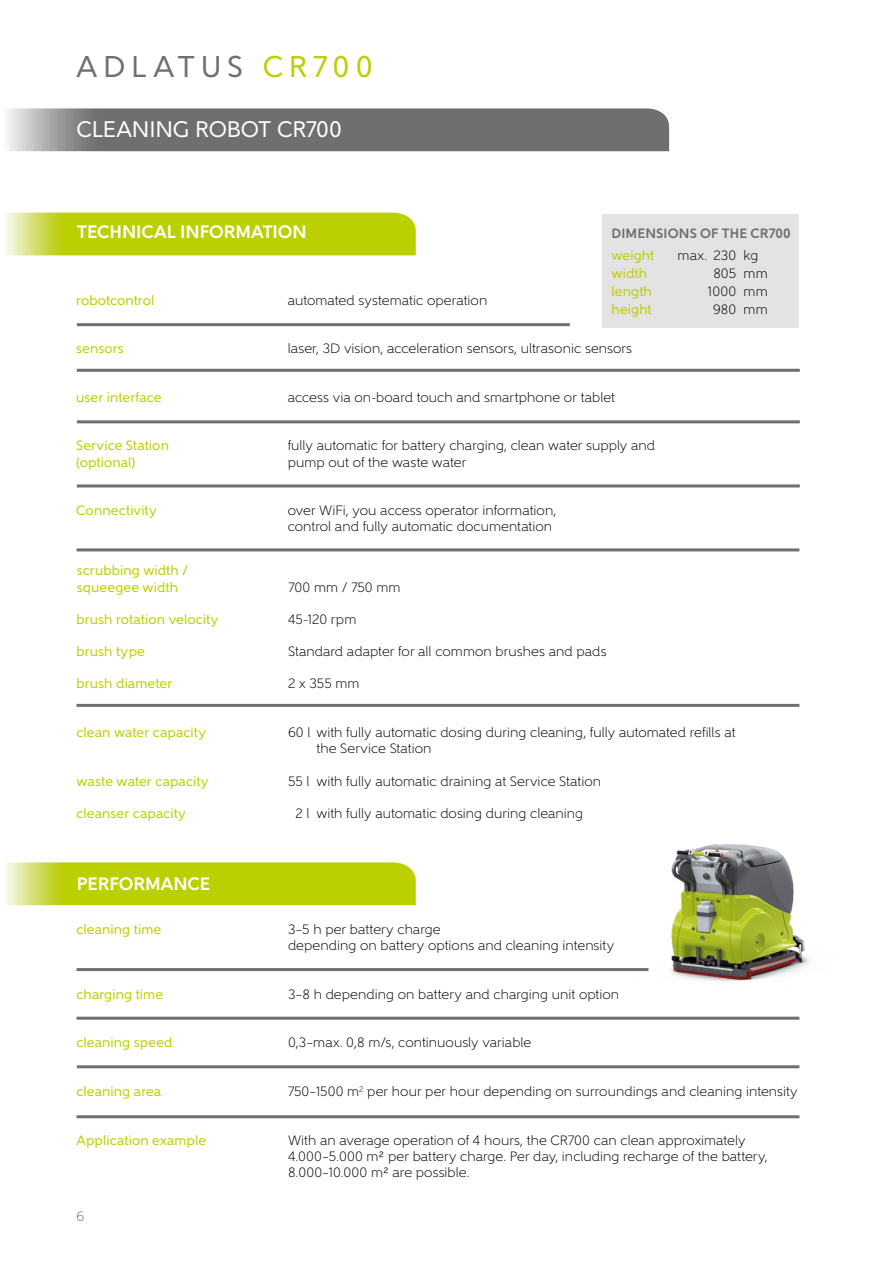
<style>
.page{position:relative;width:893px;height:1263px;background:#fff}
.page>*{position:absolute;margin:0;border:0;box-sizing:border-box;transform-origin:0 0}
.t1{font:30px "Gentleman 600";letter-spacing:.19em;color:#706f6f}
.t2{font:22.5px "Gentleman 600";letter-spacing:-.01em;color:#fff}
.t3{font:700 18px "Gentleman 800";letter-spacing:-.005em;color:#fff}
.t4{font:300 13.5px/16.2px "Gentleman 400";letter-spacing:.005em;color:#000}
.t5{font:13.5px/16.2px "Gentleman 600";letter-spacing:.005em;color:#bccf00}
.t6{font:700 13.5px "Gentleman 800";letter-spacing:.01em;color:#706f6f}
.t7{font:300 13.5px "Gentleman 400";color:#706f6f}
.s1{color:#bccf00}
</style>
<div class="page">
<img style="left:624px;top:844px;width:186px;height:137px">
<hr style="left:77px;top:704px;width:722px;height:3px;background:#706f6f">
<hr style="left:77px;top:548px;width:722px;height:3px;background:#706f6f">
<hr style="left:77px;top:968px;width:571px;height:3px;background:#706f6f">
<hr style="left:77px;top:1017px;width:722px;height:3px;background:#706f6f">
<hr style="left:77px;top:1065px;width:722px;height:3px;background:#706f6f">
<hr style="left:77px;top:1115px;width:722px;height:3px;background:#706f6f">
<svg style="left:5px;top:213px;width:411px;height:42px;background:#c0d112"></svg>
<svg style="left:5px;top:862px;width:411px;height:43px;background:#c0d214"></svg>
<hr style="left:77px;top:323px;width:493px;height:3px;background:#706f6f">
<hr style="left:77px;top:369px;width:723px;height:3px;background:#706f6f">
<hr style="left:77px;top:420px;width:723px;height:3px;background:#706f6f">
<hr style="left:77px;top:484px;width:723px;height:3px;background:#706f6f">
<div style="left:602px;top:214px;width:197px;height:113px;background:#e3e3e3"></div>
<svg style="left:9px;top:108px;width:660px;height:43px;background:#797878"></svg>
<h1 class="t1" style="left:77px;top:48px;width:298px">ADLATUS <span class="s1">CR700</span></h1>
<h2 class="t2" style="left:77px;top:116px;width:267px">CLEANING ROBOT CR700</h2>
<h3 class="t3" style="left:77px;top:221px;width:231px">TECHNICAL INFORMATION</h3>
<p class="t6" style="left:612px;top:225px;width:181px">DIMENSIONS OF THE CR700</p>
<p class="t5" style="left:612px;top:248px;width:44px">weight</p>
<p class="t4" style="left:678px;top:248px;width:82px">max. 230 kg</p>
<p class="t5" style="left:612px;top:266px;width:37px">width</p>
<p class="t4" style="left:713px;top:266px;width:56px">805 mm</p>
<p class="t5" style="left:612px;top:284px;width:42px">length</p>
<p class="t4" style="left:708px;top:284px;width:61px">1000 mm</p>
<p class="t5" style="left:612px;top:302px;width:42px">height</p>
<p class="t4" style="left:713px;top:302px;width:56px">980 mm</p>
<p class="t5" style="left:76px;top:292px;width:80px">robotcontrol</p>
<p class="t4" style="left:288px;top:292px;width:201px">automated systematic operation</p>
<p class="t5" style="left:76px;top:340px;width:49px">sensors</p>
<p class="t4" style="left:288px;top:340px;width:346px">laser, 3D vision, acceleration sensors, ultrasonic sensors</p>
<p class="t5" style="left:76px;top:389px;width:87px">user interface</p>
<p class="t4" style="left:288px;top:389px;width:329px">access via on-board touch and smartphone or tablet</p>
<p class="t5" style="left:76px;top:438px;width:94px">Service Station</p>
<p class="t4" style="left:288px;top:438px;width:369px">fully automatic for battery charging, clean water supply and</p>
<p class="t5" style="left:76px;top:454px;width:61px">(optional)</p>
<p class="t4" style="left:288px;top:454px;width:180px">pump out of the waste water</p>
<p class="t5" style="left:76px;top:502px;width:82px">Connectivity</p>
<p class="t4" style="left:288px;top:502px;width:270px">over WiFi, you access operator information, control and fully automatic documentation</p>
<p class="t5" style="left:77px;top:562px;width:113px">scrubbing width / squeegee width</p>
<p class="t4" style="left:288px;top:579px;width:114px">700 mm / 750 mm</p>
<p class="t5" style="left:77px;top:611px;width:143px">brush rotation velocity</p>
<p class="t4" style="left:288px;top:611px;width:70px">45-120 rpm</p>
<p class="t5" style="left:77px;top:643px;width:70px">brush type</p>
<p class="t4" style="left:288px;top:643px;width:320px">Standard adapter for all common brushes and pads</p>
<p class="t5" style="left:77px;top:675px;width:97px">brush diameter</p>
<p class="t4" style="left:288px;top:676px;width:73px">2 x 355 mm</p>
<p class="t5" style="left:77px;top:724px;width:131px">clean water capacity</p>
<p class="t4" style="left:317px;top:724px;width:420px;text-indent:-28px">60 l with fully automatic dosing during cleaning, fully automated refills at the Service Station</p>
<p class="t5" style="left:77px;top:773px;width:134px">waste water capacity</p>
<p class="t4" style="left:288px;top:773px;width:315px">55 l with fully automatic draining at Service Station</p>
<p class="t5" style="left:76px;top:805px;width:111px">cleanser capacity</p>
<p class="t4" style="left:295px;top:805px;width:289px">2 l with fully automatic dosing during cleaning</p>
<h3 class="t3" style="left:77px;top:873px;width:135px">PERFORMANCE</h3>
<p class="t5" style="left:77px;top:921px;width:86px">cleaning time</p>
<p class="t4" style="left:288px;top:921px;width:328px">3–5 h per battery charge<br>depending on battery options and cleaning intensity</p>
<p class="t5" style="left:77px;top:986px;width:88px">charging time</p>
<p class="t4" style="left:288px;top:986px;width:333px">3–8 h depending on battery and charging unit option</p>
<p class="t5" style="left:77px;top:1034px;width:98px">cleaning speed</p>
<p class="t4" style="left:288px;top:1035px;width:245px">0,3–max. 0,8 m/s, continuously variable</p>
<p class="t5" style="left:77px;top:1083px;width:86px">cleaning area</p>
<p class="t4" style="left:288px;top:1083px;width:511px">750–1500 m<sup>2</sup> per hour per hour depending on surroundings and cleaning intensity</p>
<p class="t5" style="left:77px;top:1132px;width:131px">Application example</p>
<p class="t4" style="left:288px;top:1132px;width:481px">With an average operation of 4 hours, the CR700 can clean approximately<br>4.000–5.000 m² per battery charge. Per day, including recharge of the battery,<br>8.000–10.000 m² are possible.</p>
<p class="t7" style="left:77px;top:1208px;width:9px">6</p>
</div>
